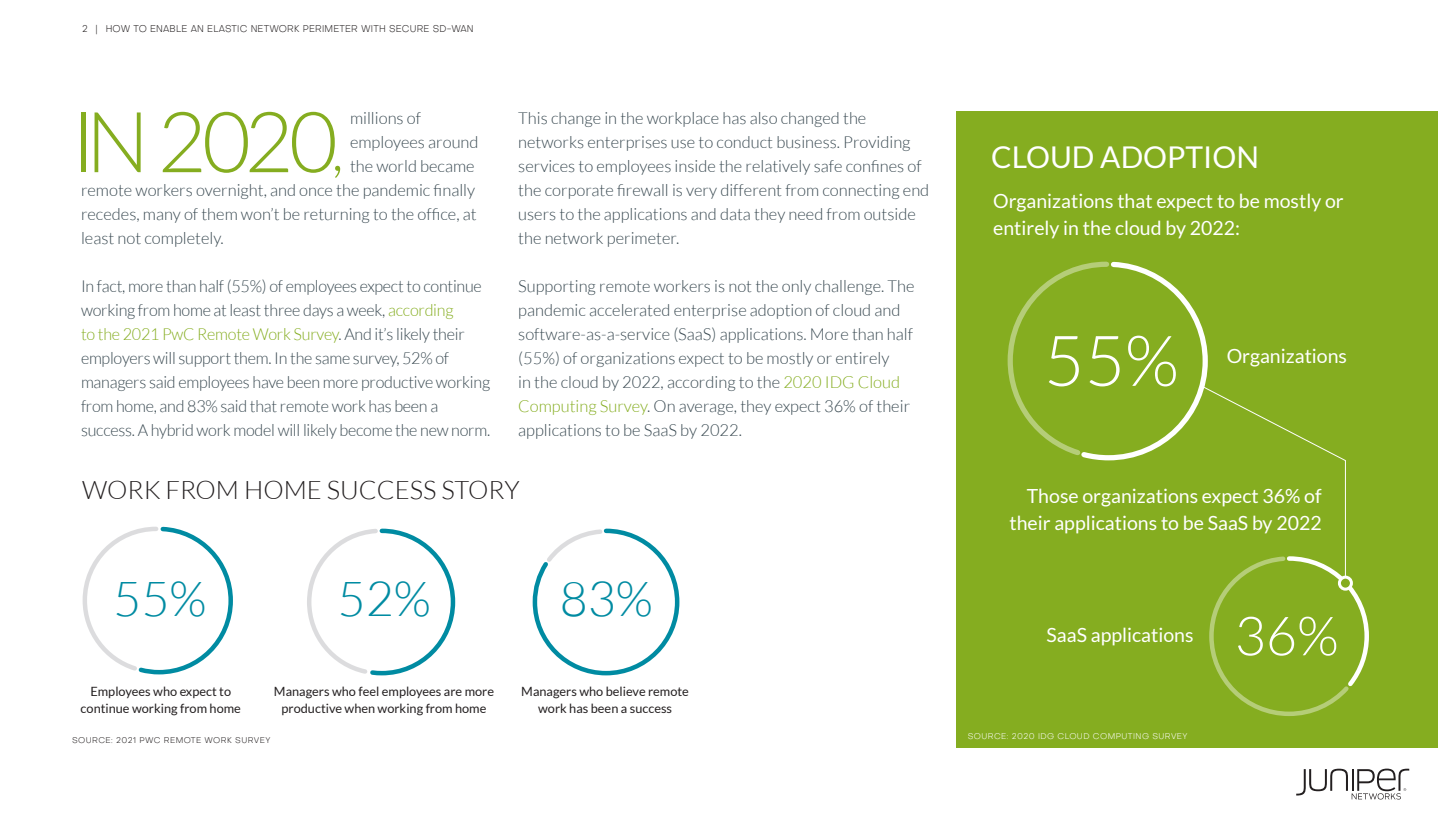
<style>
.page{position:relative;width:1438px;height:817px;background:#fff}
.page>*{position:absolute;margin:0;border:0;box-sizing:border-box;transform-origin:0 0}
.Juniper_-_Body{font:300 84.38px "Lato";letter-spacing:-.065em;color:#85ad20}
.Juniper_-_Section_He{font:300 70.2px "Lato";color:#fff}
.Juniper_-_Section_He-2{font:300 54px "Lato";color:#fff}
.Juniper_-_Section_He-3{font:300 48.38px "Lato";color:#008ba2}
.Juniper_-_Section_He-4{font:30px "Lato";color:#fff}
.Juniper_-_Section_He-5{font:300 25.5px "Lato";color:#231f20}
.Juniper_-_Section_He-6{font:19.5px/27px "Lato";color:#fff}
.Juniper_-_Body-2{font:300 16.5px/24px "Lato";color:#394951}
.Juniper_-_Section_He-7{font:12.75px/16.5px "Lato";color:#231f20;text-align:center}
.t1{font:300 9.75px "Objectivity";letter-spacing:.02em;color:#231f20}
.t2{font:300 8.25px "Objectivity";letter-spacing:.05em;color:#fff}
.t3{font:300 8.25px "Objectivity";letter-spacing:.05em;color:#231f20}
.s1{font-size:57.53px}
.s2{color:#85ad20}
</style>
<div class="page">
<div style="left:956px;top:111px;width:482px;height:637px;background:#85ad20"></div>
<svg style="left:1007px;top:261px;width:362px;height:455px"></svg>
<div style="left:1338px;top:575px;width:15px;height:15px;border:3px solid #fff;border-radius:50%"></div>
<svg style="left:532px;top:528px;width:148px;height:148px"></svg>
<svg style="left:307px;top:528px;width:149px;height:148px"></svg>
<svg style="left:82px;top:526px;width:151px;height:149px"></svg>
<svg style="left:1296px;top:768px;width:113px;height:31px"></svg>
<p class="t1" style="left:82px;top:22px;width:393px">2 | HOW TO ENABLE AN ELASTIC NETWORK PERIMETER WITH SECURE SD-WAN</p>
<p class="Juniper_-_Body" style="left:71px;top:97px;width:274px">IN 2020<span class="s1">,</span></p>
<p class="Juniper_-_Body-2" style="left:350px;top:106px;width:73px">millions of</p>
<p class="Juniper_-_Body-2" style="left:350px;top:130px;width:130px">employees around</p>
<p class="Juniper_-_Body-2" style="left:350px;top:154px;width:126px">the world became</p>
<p class="Juniper_-_Body-2" style="left:81px;top:178px;width:396px">remote workers overnight, and once the pandemic finally</p>
<p class="Juniper_-_Body-2" style="left:81px;top:202px;width:397px">recedes, many of them won’t be returning to the office, at</p>
<p class="Juniper_-_Body-2" style="left:81px;top:226px;width:144px">least not completely.</p>
<p class="Juniper_-_Body-2" style="left:81px;top:274px;width:411px">In fact, more than half (55%) of employees expect to continue working from home at least three days a week, <span class="s2">according<br>to the 2021 PwC Remote Work Survey</span>. And it’s likely their employers will support them. In the same survey, 52% of managers said employees have been more productive working from home, and 83% said that remote work has been a success. A hybrid work model will likely become the new norm.</p>
<p class="Juniper_-_Body-2" style="left:518px;top:106px;width:412px">This change in the workplace has also changed the networks enterprises use to conduct business. Providing services to employees inside the relatively safe confines of the corporate firewall is very different from connecting end users to the applications and data they need from outside the network perimeter.</p>
<p class="Juniper_-_Body-2" style="left:518px;top:274px;width:398px">Supporting remote workers is not the only challenge. The pandemic accelerated enterprise adoption of cloud and software-as-a-service (SaaS) applications. More than half (55%) of organizations expect to be mostly or entirely<br>in the cloud by 2022, according to the <span class="s2">2020 IDG Cloud Computing Survey</span>. On average, they expect 36% of their applications to be SaaS by 2022.</p>
<p class="Juniper_-_Section_He-5" style="left:82px;top:476px;width:439px">WORK FROM HOME SUCCESS STORY</p>
<p class="Juniper_-_Section_He-3" style="left:113px;top:572px;width:95px">55%</p>
<p class="Juniper_-_Section_He-3" style="left:338px;top:572px;width:95px">52%</p>
<p class="Juniper_-_Section_He-3" style="left:560px;top:573px;width:95px">83%</p>
<p class="Juniper_-_Section_He-7" style="left:81px;top:683px;width:162px">Employees who expect to continue working from home</p>
<p class="Juniper_-_Section_He-7" style="left:274px;top:683px;width:222px">Managers who feel employees are more productive when working from home</p>
<p class="Juniper_-_Section_He-7" style="left:521px;top:683px;width:169px">Managers who believe remote work has been a success</p>
<p class="t3" style="left:72px;top:735px;width:200px">SOURCE: 2021 PWC REMOTE WORK SURVEY</p>
<p class="Juniper_-_Section_He-4" style="left:991px;top:141px;width:269px">CLOUD ADOPTION</p>
<p class="Juniper_-_Section_He-6" style="left:993px;top:187px;width:352px">Organizations that expect to be mostly or entirely in the cloud by 2022:</p>
<p class="Juniper_-_Section_He" style="left:1043px;top:323px;width:137px">55%</p>
<p class="Juniper_-_Section_He-6" style="left:1226px;top:342px;width:122px">Organizations</p>
<p class="Juniper_-_Section_He-6" style="left:1009px;top:483px;width:314px;text-align:right">Those organizations expect 36% of their applications to be SaaS by 2022</p>
<p class="Juniper_-_Section_He-6" style="left:1046px;top:621px;width:148px">SaaS applications</p>
<p class="t2" style="left:968px;top:730px;width:221px">SOURCE: 2020 IDG CLOUD COMPUTING SURVEY</p>
<p class="Juniper_-_Section_He-2" style="left:1234px;top:607px;width:106px">36%</p>
</div>
